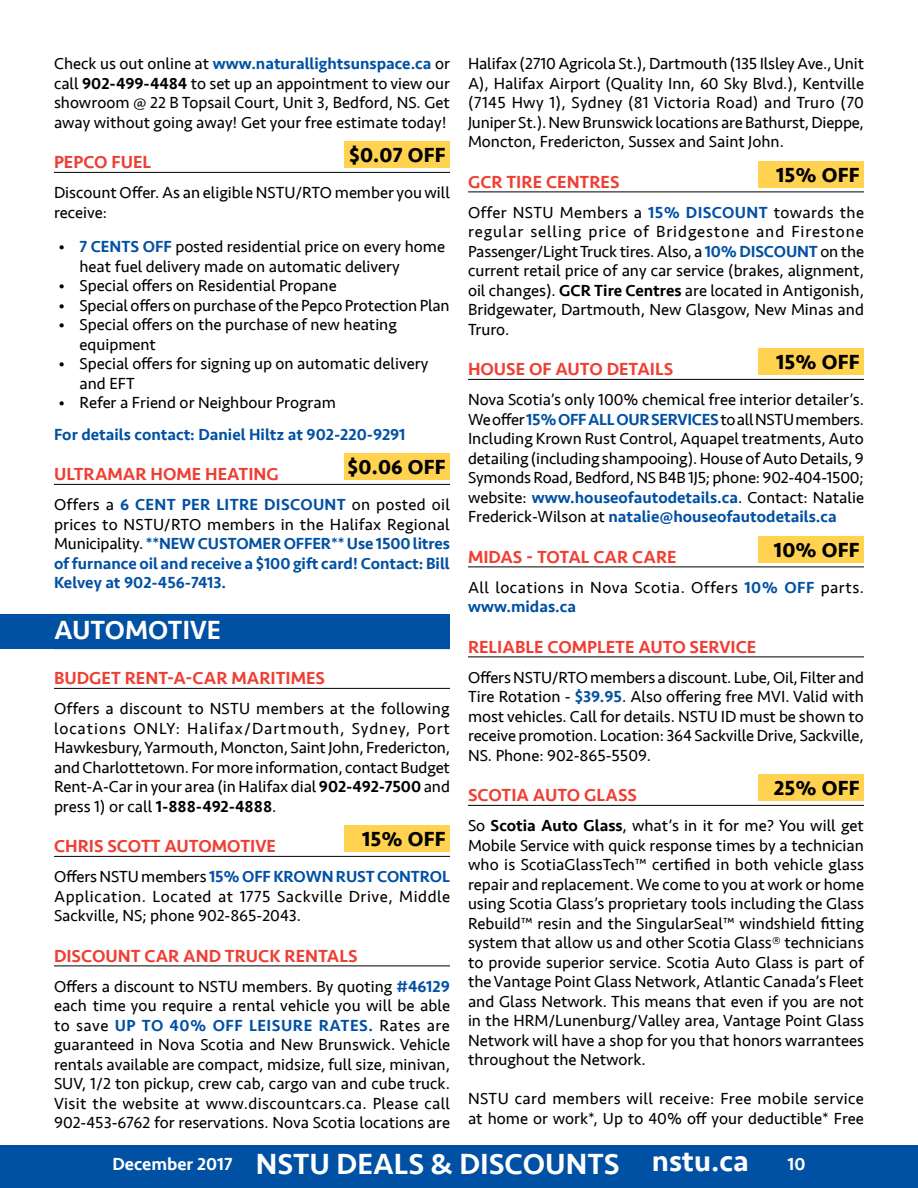
<style>
.page{position:relative;width:918px;height:1188px;background:#fff}
.page>*{position:absolute;margin:0;border:0;box-sizing:border-box;transform-origin:0 0}
.t1{font:500 30px "Seravek";color:#fff}
.t2{font:500 27px "Seravek";color:#fff}
.t3{font:700 21px "Seravek";letter-spacing:.01em;color:#000}
.t4{font:500 18px "Seravek";color:#ef3e33}
.t5{font:500 18px "Seravek";color:#fff}
.t6{font:16.5px/19.5px "Seravek";color:#000;text-align:justify}
.t7{font:500 16.5px/19.5px "Seravek";color:#0050a3;text-align:justify}
.t8{font:16.5px/19.5px "Seravek";letter-spacing:.02em;color:#000}
.t9{font:16.5px/19.5px "Seravek";letter-spacing:.03em;color:#000}
.s1{font-weight:500;color:#0050a3}
.s2{font-weight:500}
.s3{font-weight:400;color:#000}
.s4{font-size:18px}
</style>
<div class="page">
<div style="left:0;top:1145px;width:918px;height:43px;background:#0050a3"></div>
<div style="left:0;top:614px;width:450px;height:35px;background:#0050a3"></div>
<hr style="left:54px;top:172px;width:396px;height:1px;background:#000">
<hr style="left:54px;top:484px;width:396px;height:1px;background:#000">
<hr style="left:54px;top:688px;width:396px;height:1px;background:#000">
<hr style="left:54px;top:856px;width:396px;height:1px;background:#000">
<hr style="left:54px;top:966px;width:396px;height:1px;background:#000">
<div style="left:344px;top:141px;width:106px;height:27px;background:#ffd24f"></div>
<div style="left:344px;top:453px;width:106px;height:27px;background:#ffd24f"></div>
<div style="left:344px;top:825px;width:106px;height:27px;background:#ffd24f"></div>
<hr style="left:468px;top:192px;width:396px;height:1px;background:#000">
<hr style="left:468px;top:379px;width:396px;height:1px;background:#000">
<hr style="left:468px;top:567px;width:396px;height:1px;background:#000">
<hr style="left:468px;top:657px;width:396px;height:1px;background:#000">
<hr style="left:468px;top:805px;width:396px;height:1px;background:#000">
<div style="left:758px;top:161px;width:106px;height:27px;background:#ffd24f"></div>
<div style="left:758px;top:348px;width:106px;height:27px;background:#ffd24f"></div>
<div style="left:758px;top:536px;width:106px;height:27px;background:#ffd24f"></div>
<div style="left:758px;top:774px;width:106px;height:27px;background:#ffd24f"></div>
<p class="t6" style="left:54px;top:54px;width:398px">Check us out online at <span class="s1">www.naturallightsunspace.ca</span> or call <span class="s2">902-499-4484</span> to set up an appointment to view our showroom @ 22 B Topsail Court, Unit 3, Bedford, NS. Get away without going away! Get your free estimate today!</p>
<p class="t4" style="left:54px;top:151px;width:99px">PEPCO FUEL</p>
<p class="t3" style="left:349px;top:138px;width:98px">$0.07 OFF</p>
<p class="t6" style="left:54px;top:183px;width:397px">Discount Offer. As an eligible NSTU/RTO member you will receive:</p>
<p class="t6" style="left:80px;top:237px;width:367px;text-indent:-21px">• <span class="s1">7 CENTS OFF</span> posted residential price on every home heat fuel delivery made on automatic delivery</p>
<p class="t6" style="left:59px;top:276px;width:280px">• Special offers on Residential Propane</p>
<p class="t6" style="left:59px;top:295px;width:393px">• Special offers on purchase of the Pepco Protection Plan</p>
<p class="t6" style="left:80px;top:315px;width:319px;text-indent:-21px">• Special offers on the purchase of new heating equipment</p>
<p class="t6" style="left:80px;top:354px;width:350px;text-indent:-21px">• Special offers for signing up on automatic delivery and EFT</p>
<p class="t6" style="left:59px;top:393px;width:279px">• Refer a Friend or Neighbour Program</p>
<p class="t7" style="left:54px;top:425px;width:353px">For details contact: Daniel Hiltz at 902-220-9291</p>
<p class="t4" style="left:54px;top:463px;width:226px">ULTRAMAR HOME HEATING</p>
<p class="t3" style="left:348px;top:450px;width:99px">$0.06 OFF</p>
<p class="t7" style="left:54px;top:495px;width:397px"><span class="s3">Offers a</span> 6 CENT PER LITRE DISCOUNT <span class="s3">on posted oil prices to NSTU/RTO members in the Halifax Regional Municipality.</span> **NEW CUSTOMER OFFER** Use 1500 litres of furnance oil and receive a $100 gift card! Contact: Bill Kelvey at 902-456-7413.</p>
<h2 class="t2" style="left:54px;top:614px;width:169px">AUTOMOTIVE</h2>
<p class="t4" style="left:54px;top:667px;width:273px">BUDGET RENT-A-CAR MARITIMES</p>
<p class="t6" style="left:54px;top:699px;width:398px">Offers a discount to NSTU members at the following locations ONLY: Halifax/Dartmouth, Sydney, Port Hawkesbury, Yarmouth, Moncton, Saint John, Fredericton, and Charlottetown. For more information, contact Budget Rent-A-Car in your area (in Halifax dial <span class="s2">902-492-7500</span> and press 1) or call <span class="s2">1-888-492-4888</span>.</p>
<p class="t4" style="left:54px;top:835px;width:11px">chris</p>
<p class="t4" style="left:107px;top:835px;width:12px">scott</p>
<p class="t4" style="left:165px;top:835px;width:13px">automotive</p>
<p class="t3" style="left:362px;top:822px;width:85px">15% OFF</p>
<p class="t6" style="left:54px;top:867px;width:398px">Offers NSTU members <span class="s1">15% OFF KROWN RUST CONTROL </span>Application. Located at 1775 Sackville Drive, Middle Sackville, NS; phone 902-865-2043.</p>
<p class="t4" style="left:54px;top:945px;width:305px">DISCOUNT CAR AND TRUCK RENTALS</p>
<p class="t6" style="left:54px;top:976px;width:398px">Offers a discount to NSTU members. By quoting <span class="s1">#46129 </span>each time you require a rental vehicle you will be able to save <span class="s1">UP TO 40% OFF LEISURE RATES.</span> Rates are guaranteed in Nova Scotia and New Brunswick. Vehicle rentals available are compact, midsize, full size, minivan, SUV, 1/2 ton pickup, crew cab, cargo van and cube truck.<br>Visit the website at www.discountcars.ca. Please call 902-453-6762 for reservations. Nova Scotia locations are</p>
<p class="t6" style="left:468px;top:54px;width:398px">Halifax (2710 Agricola St.), Dartmouth (135 Ilsley Ave., Unit A), Halifax Airport (Quality Inn, 60 Sky Blvd.), Kentville (7145 Hwy 1), Sydney (81 Victoria Road) and Truro (70<br>Juniper St.). New Brunswick locations are Bathurst, Dieppe, Moncton, Fredericton, Sussex and Saint John.</p>
<p class="t4" style="left:468px;top:171px;width:153px">GCR TIRE CENTRES</p>
<p class="t3" style="left:776px;top:158px;width:85px">15% OFF</p>
<p class="t6" style="left:468px;top:202px;width:398px">Offer NSTU Members a <span class="s1">15% DISCOUNT</span> towards the regular selling price of Bridgestone and Firestone Passenger/Light Truck tires. Also, a <span class="s1">10% DISCOUNT</span> on the current retail price of any car service (brakes, alignment, oil changes). <span class="s2">GCR Tire Centres</span> are located in Antigonish, Bridgewater, Dartmouth, New Glasgow, New Minas and Truro.</p>
<p class="t4" style="left:468px;top:358px;width:25px">House</p>
<p class="t4" style="left:529px;top:358px;width:51px">of Auto</p>
<p class="t4" style="left:607px;top:358px;width:23px">Details</p>
<p class="t3" style="left:776px;top:345px;width:85px">15% OFF</p>
<p class="t6" style="left:468px;top:390px;width:398px">Nova Scotia’s only 100% chemical free interior detailer’s.<br>We offer <span class="s1">15% OFF ALL OUR SERVICES</span> to all NSTU members.<br>Including Krown Rust Control, Aquapel treatments, Auto detailing (including shampooing). House of Auto Details, 9<br>Symonds Road, Bedford, NS B4B 1J5; phone: 902-404-1500; website: <span class="s1">www.houseofautodetails.ca</span>. Contact: Natalie Frederick-Wilson at <span class="s1">natalie@houseofautodetails.ca</span></p>
<p class="t4" style="left:468px;top:546px;width:199px">MIDAS - Total Car Care</p>
<p class="t3" style="left:774px;top:533px;width:87px">10% OFF</p>
<p class="t9" style="left:468px;top:577px;width:397px">All locations in Nova Scotia. Offers <span class="s1">10% OFF</span> parts. <span class="s1">www.midas.ca</span></p>
<p class="t4" style="left:468px;top:636px;width:290px">RELIABLE COMPLETE AUTO SERVICE</p>
<p class="t6" style="left:468px;top:667px;width:398px">Offers NSTU/RTO members a discount. Lube, Oil, Filter and Tire Rotation - <span class="s1">$39.95</span>. Also offering free MVI. Valid with most vehicles. Call for details. NSTU ID must be shown to receive promotion. Location: 364 Sackville Drive, Sackville, NS. Phone: 902-865-5509.</p>
<p class="t4" style="left:468px;top:784px;width:170px">SCOTIA AUTO GLASS</p>
<p class="t3" style="left:774px;top:771px;width:87px">25% OFF</p>
<p class="t6" style="left:468px;top:816px;width:398px">So <span class="s2">Scotia Auto Glass</span>, what’s in it for me? You will get Mobile Service with quick response times by a technician who is ScotiaGlassTech™ certified in both vehicle glass repair and replacement. We come to you at work or home using Scotia Glass’s proprietary tools including the Glass Rebuild™ resin and the SingularSeal™ windshield fitting system that allow us and other Scotia Glass® technicians to provide superior service. Scotia Auto Glass is part of the Vantage Point Glass Network, Atlantic Canada’s Fleet and Glass Network. This means that even if you are not in the HRM/Lunenburg/Valley area, Vantage Point Glass Network will have a shop for you that honors warrantees throughout the Network.</p>
<p class="t8" style="left:468px;top:1089px;width:397px">NSTU card members will receive: Free mobile service at home or work*, Up to 40% off your deductible* Free</p>
<h1 class="t1" style="left:112px;top:1146px;width:638px"><span class="s4">December 2017</span> NSTU DEALS &amp; DISCOUNTS nstu.ca</h1>
<p class="t5" style="left:788px;top:1153px;width:19px">10</p>
</div>
